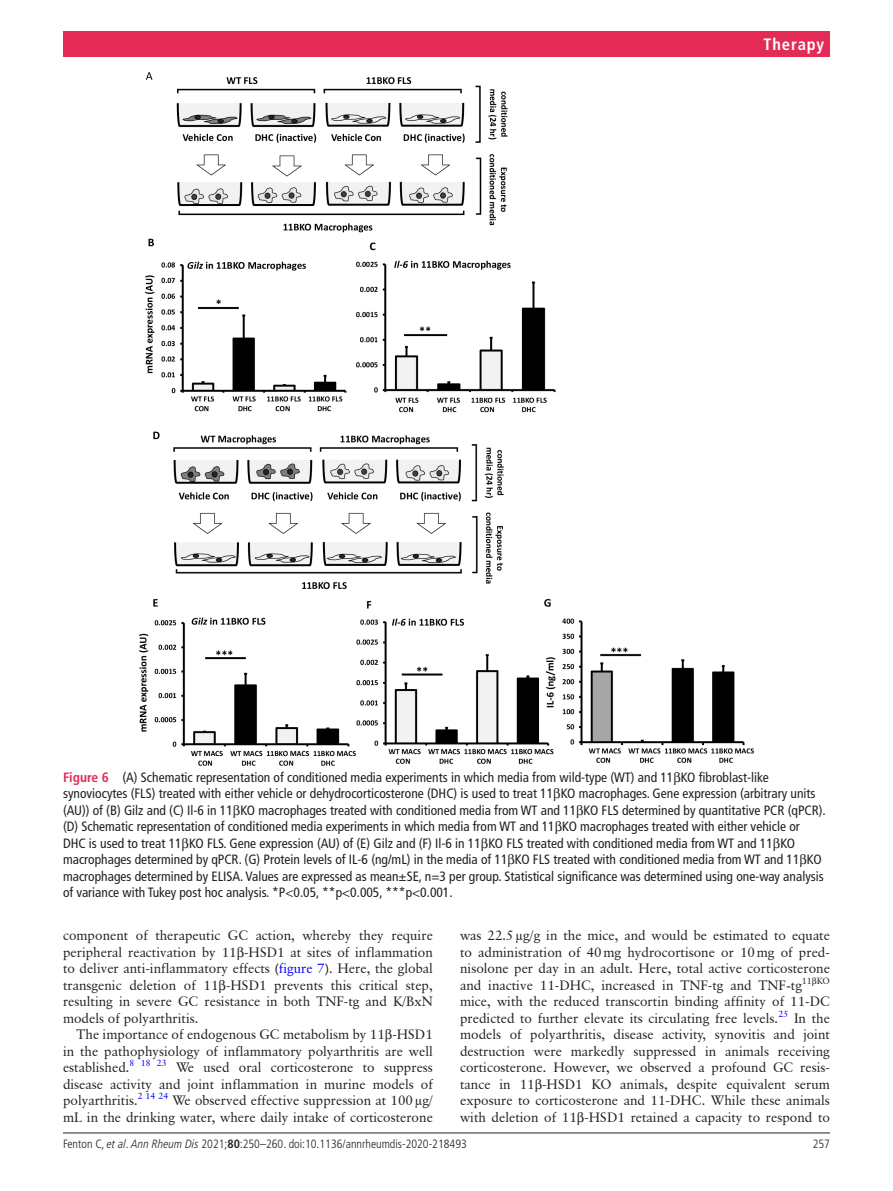
<style>
.page{position:relative;width:893px;height:1191px;background:#fff}
.page>*{position:absolute;margin:0;border:0;box-sizing:border-box;transform-origin:0 0}
.t1{font:700 condensed 16.5px "Frutiger LT Pro";letter-spacing:.055em;color:#fff}
.t2{font:13.5px/16.5px "Classical Garamond BT";color:#231f20;text-align:justify}
.t3{font:condensed 13.5px/16.5px "Frutiger LT Pro";color:#231f20}
.t4{font:300 condensed 12px "Frutiger LT Pro";color:#231f20}
.s1{font-weight:700;color:#e42b56}
.s2{color:#00f}
.s3{font-family:"Times New Roman"}
.s4{font-style:italic}
.s5{font-weight:700}
</style>
<div class="page">
<hr style="left:63px;top:1132px;width:767px;height:1px;background:#231f20">
<div style="left:63px;top:31px;width:767px;height:25px;background:#e42b56"></div>
<img style="left:140px;top:72px;width:613px;height:693px">
<p class="t1" style="left:764px;top:34px;width:62px">Therapy</p>
<p class="t3" style="left:63px;top:769px;width:764px"><span class="s1">Figure 6</span> (A) Schematic representation of conditioned media experiments in which media from wild-type (WT) and 11 KO fibroblast-like synoviocytes (FLS) treated with either vehicle or dehydrocorticosterone (DHC) is used to treat 11 KO macrophages. Gene expression (arbitrary units (AU)) of (B) Gilz and (C) Il-6 in 11 KO macrophages treated with conditioned media from WT and 11 KO FLS determined by quantitative PCR (qPCR). (D) Schematic representation of conditioned media experiments in which media from WT and 11 KO macrophages treated with either vehicle or DHC is used to treat 11 KO FLS. Gene expression (AU) of (E) Gilz and (F) Il-6 in 11 KO FLS treated with conditioned media from WT and 11 KO macrophages determined by qPCR. (G) Protein levels of IL-6 (ng/mL) in the media of 11 KO FLS treated with conditioned media from WT and 11 KO macrophages determined by ELISA. Values are expressed as mean±SE, n=3 per group. Statistical significance was determined using one-way analysis of variance with Tukey post hoc analysis. *P&lt;0.05, **p&lt;0.005, ***p&lt;0.001.</p>
<p class="t2" style="left:63px;top:927px;width:371px">component of therapeutic GC action, whereby they require peripheral reactivation by 11 -HSD1 at sites of inflammation to deliver anti-inflammatory effects (<span class="s2">figure 7</span>). Here, the global transgenic deletion of 11 -HSD1 prevents this critical step, resulting in severe GC resistance in both TNF-tg and K/BxN models of polyarthritis.</p>
<p class="t2" style="left:63px;top:1026px;width:371px;text-indent:14px">The importance of endogenous GC metabolism by 11 -HSD1 in the pathophysiology of inflammatory polyarthritis are well established.<sup>8</sup> <sup>18</sup> <sup>23</sup></p>
<p class="t2" style="left:63px;top:1059px;width:371px;text-indent:113px">We used oral corticosterone to suppress disease activity and joint inflammation in murine models of polyarthritis.<sup>2</sup> <sup>14</sup> <sup>24</sup> We observed effective suppression at 100<span class="s3">µ</span>g/ mL in the drinking water, where daily intake of corticosterone</p>
<p class="t2" style="left:460px;top:927px;width:371px">was 22.5<span class="s3">µ</span>g/g in the mice, and would be estimated to equate to administration of 40mg hydrocortisone or 10mg of pred&shy;nisolone per day in an adult. Here, total active corticosterone and inactive 11-DHC, increased in TNF-tg and TNF<span class="s3">‐</span>tg<sup>11</sup> <sup>KO </sup>mice, with the reduced transcortin binding affinity of 11-DC predicted to further elevate its circulating free levels.<sup>25</sup> In the models of polyarthritis, disease activity, synovitis and joint destruction were markedly suppressed in animals receiving corticosterone. However, we observed a profound GC resis&shy;tance in 11 -HSD1 KO animals, despite equivalent serum exposure to corticosterone and 11-DHC. While these animals with deletion of 11 -HSD1 retained a capacity to respond to</p>
<p class="t4" style="left:63px;top:1136px;width:405px">Fenton C, <span class="s4">et al</span>. <span class="s4">Ann Rheum Dis</span> 2021;<span class="s5">80</span>:250–260. doi:10.1136/annrheumdis-2020-218493</p>
<p class="t4" style="left:813px;top:1136px;width:19px">257</p>
</div>
